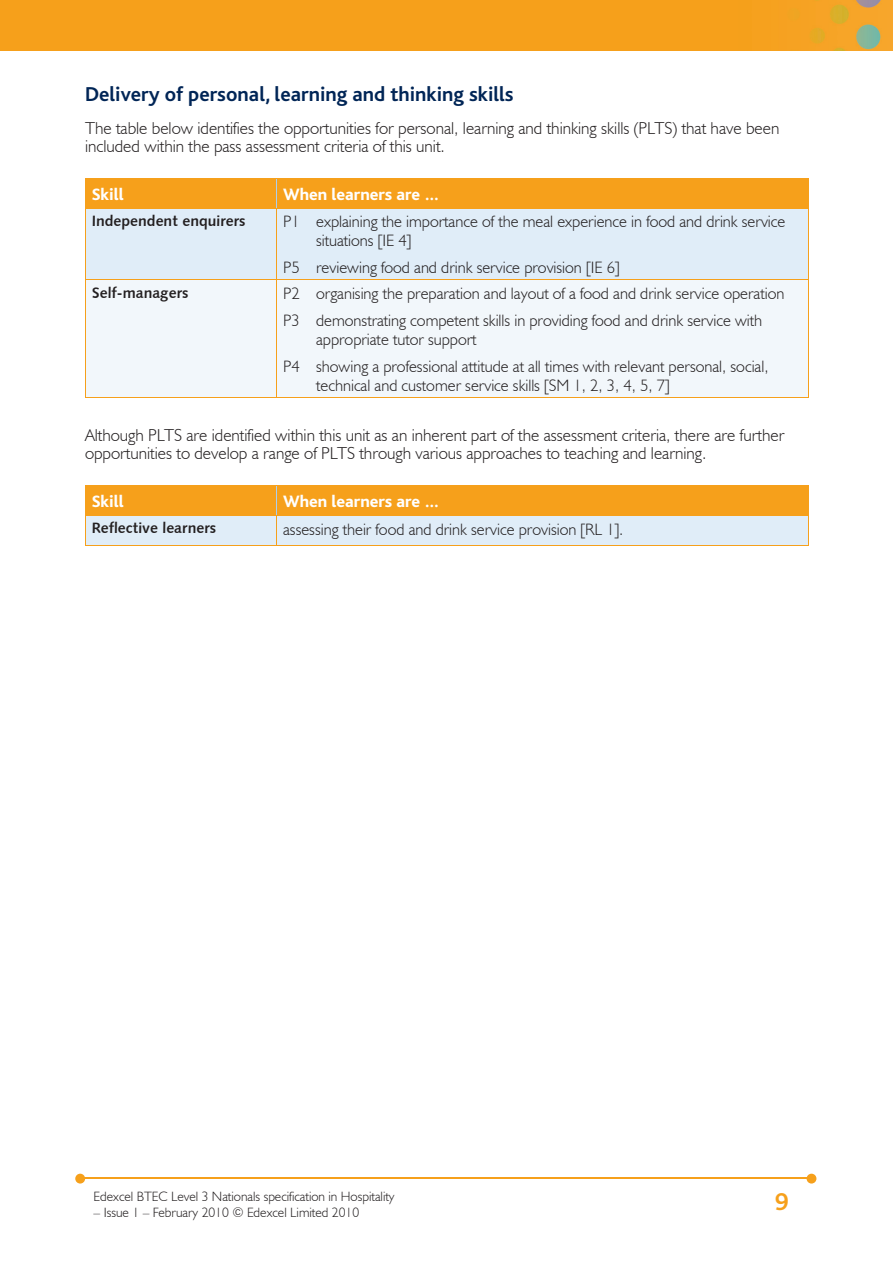
<style>
.page{position:relative;width:893px;height:1263px;background:#fff}
.page>*{position:absolute;margin:0;border:0;box-sizing:border-box;transform-origin:0 0}
.t1{font:700 25.5px "Bliss";color:#f6a01b}
.t2{font:700 21px "Bliss";color:#002556}
.t3{font:300 17.25px/18px "Humanist 521 BT";color:#231f20}
.t4{font:800 17.25px "Bliss";color:#fff}
.t5{font:300 16.5px/27.3px "Humanist 521 BT";color:#231f20}
.t6{font:15px "Humanist 531 BT Bold A";color:#231f20}
.t7{font:300 13.5px "Humanist 521 BT";color:#231f20}
</style>
<div class="page">
<img style="left:0;top:0;width:893px;height:51px">
<hr style="left:82px;top:1178px;width:728px;height:1px;background:#f6a01b">
<svg style="left:807px;top:1174px;width:9px;height:9px"></svg>
<svg style="left:75px;top:1174px;width:10px;height:9px"></svg>
<div style="left:86px;top:209px;width:722px;height:70px;background:#e0edf8"></div>
<div style="left:86px;top:280px;width:722px;height:117px;background:#f2f7fb"></div>
<div style="left:85px;top:179px;width:724px;height:29px;background:#f6a01b"></div>
<hr style="left:85px;top:178px;width:192px;height:1px;background:#f6a01b">
<hr style="left:277px;top:178px;width:532px;height:1px;background:#f6a01b">
<hr style="left:85px;top:209px;width:1px;height:70px;background:#f6a01b">
<hr style="left:85px;top:208px;width:192px;height:1px;background:#f6a01b">
<hr style="left:276px;top:209px;width:1px;height:70px;background:#f6a01b">
<hr style="left:808px;top:209px;width:1px;height:70px;background:#f6a01b">
<hr style="left:277px;top:208px;width:532px;height:1px;background:#f6a01b">
<hr style="left:85px;top:397px;width:192px;height:1px;background:#f6a01b">
<hr style="left:85px;top:280px;width:1px;height:117px;background:#f6a01b">
<hr style="left:85px;top:279px;width:192px;height:1px;background:#f6a01b">
<hr style="left:277px;top:397px;width:532px;height:1px;background:#f6a01b">
<hr style="left:276px;top:280px;width:1px;height:117px;background:#f6a01b">
<hr style="left:808px;top:280px;width:1px;height:117px;background:#f6a01b">
<hr style="left:277px;top:279px;width:532px;height:1px;background:#f6a01b">
<svg style="left:85px;top:485px;width:724px;height:61px;background:#ebc484"></svg>
<hr style="left:277px;top:515px;width:532px;height:1px;background:#f6a01b">
<p class="t2" style="left:85px;top:83px;width:430px">Delivery of personal, learning and thinking skills</p>
<p class="t3" style="left:85px;top:119px;width:696px">The table below identifies the opportunities for personal, learning and thinking skills (PLTS) that have been included within the pass assessment criteria of this unit.</p>
<p class="t4" style="left:92px;top:185px;width:33px">Skill</p>
<p class="t4" style="left:283px;top:185px;width:158px">When learners are …</p>
<p class="t6" style="left:92px;top:212px;width:155px">Independent enquirers</p>
<p class="t5" style="left:316px;top:212px;width:471px;line-height:18.8px;text-indent:-33px">P1 explaining the importance of the meal experience in food and drink service situations [IE 4]</p>
<p class="t5" style="left:283px;top:254px;width:338px">P5 reviewing food and drink service provision [IE 6]</p>
<p class="t6" style="left:92px;top:283px;width:98px">Self-managers</p>
<p class="t5" style="left:283px;top:279px;width:503px">P2 organising the preparation and layout of a food and drink service operation<br>P3 demonstrating competent skills in providing food and drink service with</p>
<p class="t5" style="left:283px;top:325px;width:487px;text-indent:33px">appropriate tutor support<br>P4 showing a professional attitude at all times with relevant personal, social,</p>
<p class="t5" style="left:316px;top:371px;width:355px">technical and customer service skills [SM 1, 2, 3, 4, 5, 7]</p>
<p class="t3" style="left:85px;top:426px;width:701px">Although PLTS are identified within this unit as an inherent part of the assessment criteria, there are further opportunities to develop a range of PLTS through various approaches to teaching and learning.</p>
<p class="t4" style="left:92px;top:492px;width:33px">Skill</p>
<p class="t4" style="left:283px;top:492px;width:158px">When learners are …</p>
<p class="t6" style="left:92px;top:519px;width:126px">Reflective learners</p>
<p class="t5" style="left:283px;top:515px;width:342px">assessing their food and drink service provision [RL 1].</p>
<p class="t7" style="left:94px;top:1188px;width:303px">Edexcel BTEC Level 3 Nationals specification in Hospitality</p>
<p class="t7" style="left:94px;top:1204px;width:267px">– Issue 1 – February 2010 © Edexcel Limited 2010</p>
<h1 class="t1" style="left:775px;top:1189px;width:15px">9</h1>
</div>
